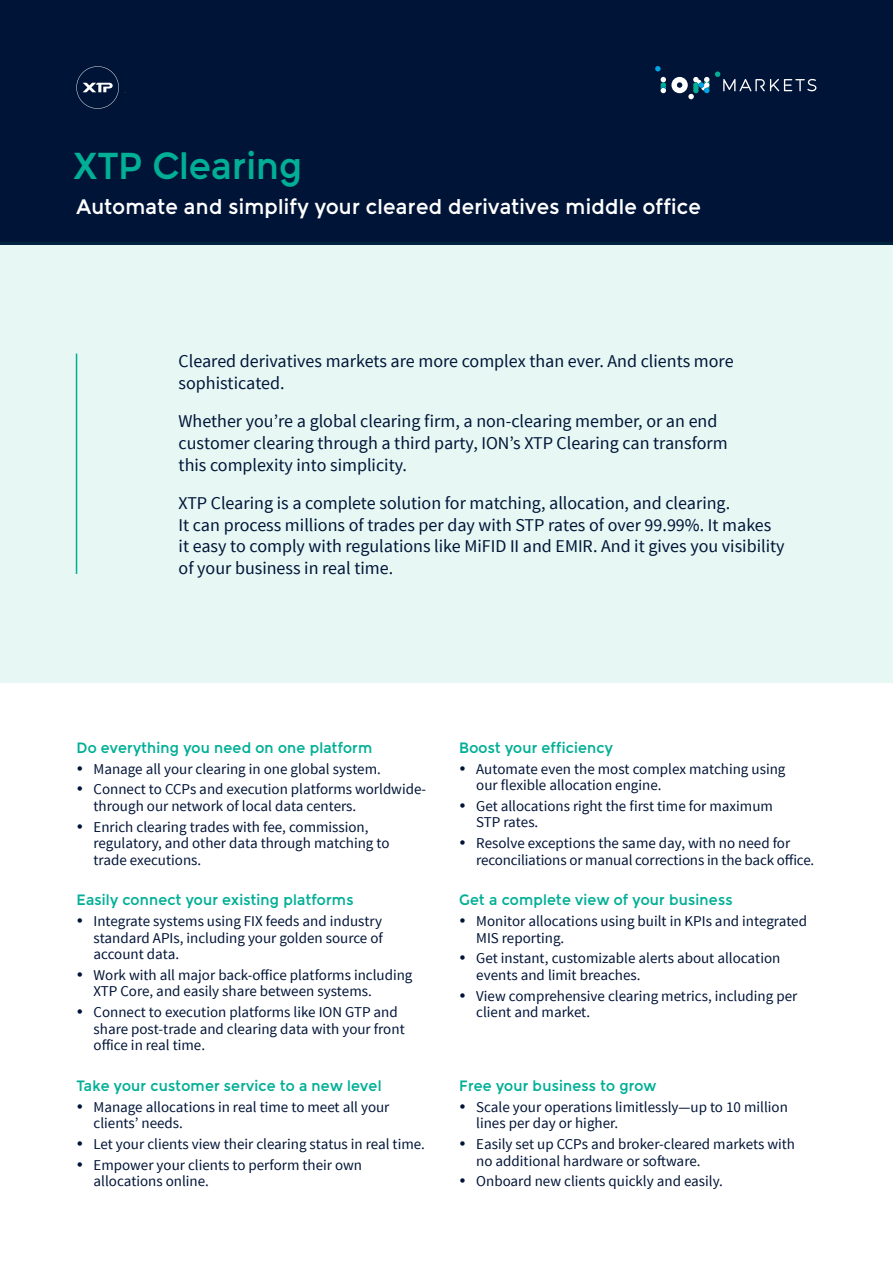
<style>
.page{position:relative;width:893px;height:1263px;background:#fff}
.page>*{position:absolute;margin:0;border:0;box-sizing:border-box;transform-origin:0 0}
.t1{font:37.5px "ION";color:#00af96}
.t2{font:21px "ION";letter-spacing:.01em;color:#fff}
.t3{font:18px/21.6px "Source Sans Pro";color:#001437}
.t4{font:15px/16.5px "Source Sans Pro";color:#001437}
.t5{font:15px "ION";letter-spacing:.01em;color:#00af96}
</style>
<div class="page">
<div style="left:0;top:0;width:893px;height:244px;background:#001437"></div>
<div style="left:0;top:242px;width:893px;height:440px;background:#e6f7f4"></div>
<svg style="left:76px;top:66px;width:43px;height:43px"></svg>
<svg style="left:655px;top:66px;width:161px;height:33px"></svg>
<hr style="left:76px;top:354px;width:1px;height:220px;background:#00af96">
<h1 class="t1" style="left:74px;top:144px;width:230px">XTP Clearing</h1>
<h1 class="t1" style="left:77px;top:144px;width:78px">Title</h1>
<h2 class="t2" style="left:77px;top:194px;width:81px">S btitle</h2>
<h2 class="t2" style="left:77px;top:194px;width:626px">Automate and simplify your cleared derivatives middle office</h2>
<p class="t3" style="left:179px;top:351px;width:556px">Cleared derivatives markets are more complex than ever. And clients more sophisticated.</p>
<p class="t3" style="left:179px;top:411px;width:551px">Whether you’re a global clearing firm, a non-clearing member, or an end customer clearing through a third party, ION’s XTP Clearing can transform this complexity into simplicity.</p>
<p class="t3" style="left:179px;top:493px;width:607px">XTP Clearing is a complete solution for matching, allocation, and clearing.<br>It can process millions of trades per day with STP rates of over 99.99%. It makes it easy to comply with regulations like MiFID II and EMIR. And it gives you visibility of your business in real time.</p>
<p class="t5" style="left:77px;top:739px;width:297px">Do everything you need on one platform</p>
<p class="t4" style="left:94px;top:758px;width:334px;line-height:20.7px">Manage all your clearing in one global system.<br>Connect to CCPs and execution platforms worldwide-</p>
<p class="t4" style="left:94px;top:796px;width:277px;line-height:20.7px">through our network of local data centers.<br>Enrich clearing trades with fee, commission,</p>
<p class="t4" style="left:94px;top:835px;width:298px">regulatory, and other data through matching to trade executions.</p>
<p class="t5" style="left:77px;top:891px;width:279px">Easily connect your existing platforms</p>
<p class="t4" style="left:94px;top:913px;width:291px;text-align:justify">Integrate systems using FIX feeds and industry standard APIs, including your golden source of account data.</p>
<p class="t4" style="left:94px;top:967px;width:320px">Work with all major back-office platforms including<br>XTP Core, and easily share between systems.</p>
<p class="t4" style="left:94px;top:1004px;width:313px">Connect to execution platforms like ION GTP and share post-trade and clearing data with your front office in real time.</p>
<p class="t5" style="left:77px;top:1077px;width:306px">Take your customer service to a new level</p>
<p class="t4" style="left:94px;top:1099px;width:297px">Manage allocations in real time to meet all your clients’ needs.</p>
<p class="t4" style="left:94px;top:1134px;width:333px;line-height:20.7px">Let your clients view their clearing status in real time.<br>Empower your clients to perform their own</p>
<p class="t4" style="left:94px;top:1173px;width:117px">allocations online.</p>
<p class="t5" style="left:459px;top:739px;width:155px">Boost your efficiency</p>
<p class="t4" style="left:476px;top:760px;width:311px">Automate even the most complex matching using our flexible allocation engine.</p>
<p class="t4" style="left:476px;top:798px;width:298px">Get allocations right the first time for maximum<br>STP rates.</p>
<p class="t4" style="left:476px;top:835px;width:340px">Resolve exceptions the same day, with no need for reconciliations or manual corrections in the back office.</p>
<p class="t5" style="left:459px;top:891px;width:275px">Get a complete view of your business</p>
<p class="t4" style="left:476px;top:913px;width:332px">Monitor allocations using built in KPIs and integrated<br>MIS reporting.</p>
<p class="t4" style="left:476px;top:950px;width:306px">Get instant, customizable alerts about allocation events and limit breaches.</p>
<p class="t4" style="left:476px;top:988px;width:323px">View comprehensive clearing metrics, including per client and market.</p>
<p class="t5" style="left:459px;top:1077px;width:199px">Free your business to grow</p>
<p class="t4" style="left:476px;top:1099px;width:313px">Scale your operations limitlessly—up to 10 million lines per day or higher.</p>
<p class="t4" style="left:476px;top:1136px;width:320px">Easily set up CCPs and broker-cleared markets with no additional hardware or software.</p>
<p class="t4" style="left:476px;top:1173px;width:248px">Onboard new clients quickly and easily.</p>
</div>
